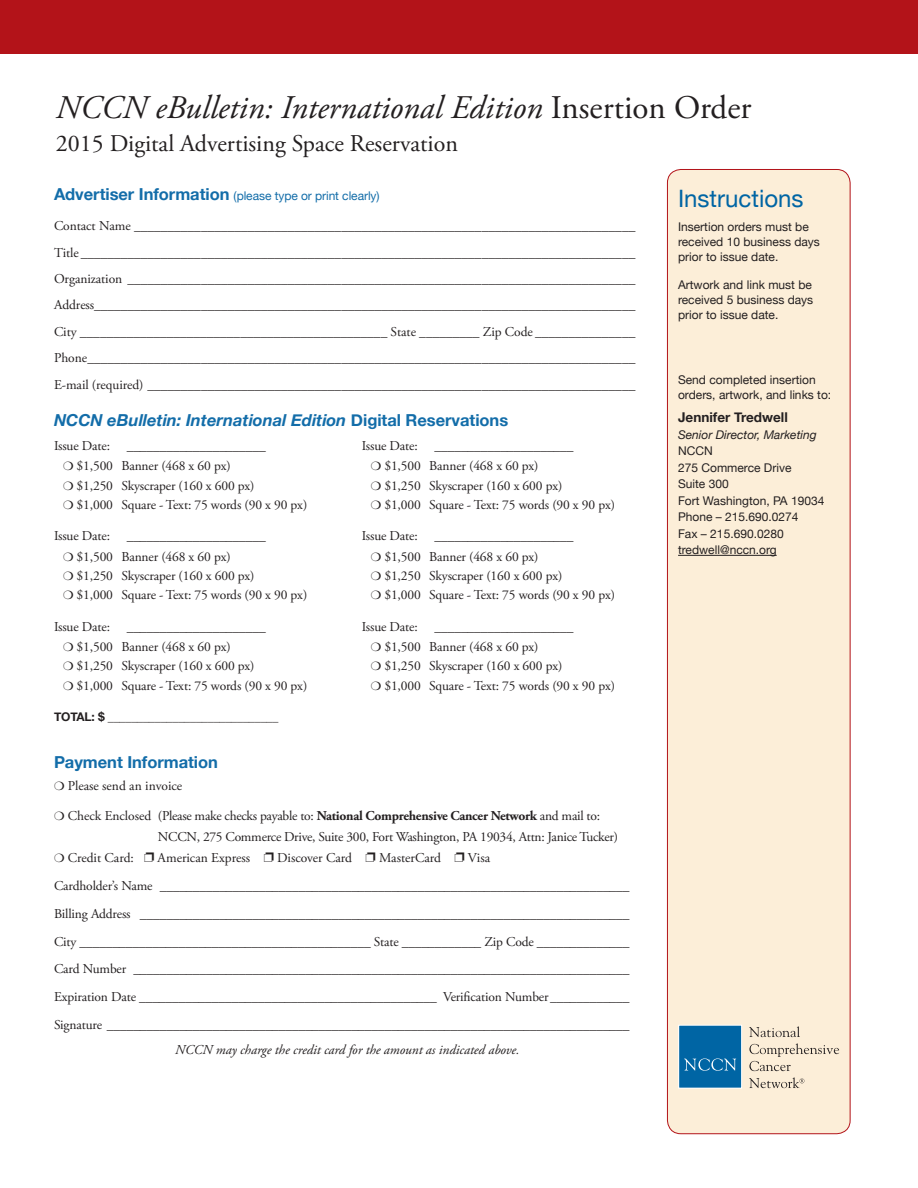
<style>
.page{position:relative;width:918px;height:1188px;background:#fff}
.page>*{position:absolute;margin:0;border:0;box-sizing:border-box;transform-origin:0 0}
.t1{font:italic 33px "Adobe Garamond Pro";color:#231f20}
.t2{font:24px "Adobe Garamond Pro";color:#231f20}
.Head_1{font:24px "Helvetica Neue";color:#0065a4}
.t3{font:italic 700 16.5px "Helvetica Neue";color:#136da9}
.t4{font:700 16.5px "Helvetica Neue";color:#136da9}
.t5{font:13.5px/21px "Adobe Garamond Pro";letter-spacing:-.01em;color:#231f20}
.t6{font:italic 13.5px "Adobe Garamond Pro";color:#231f20}
.t7{font:700 13.5px "Helvetica Neue";color:#231f20}
.t8{font:12px/15px "Helvetica Neue";color:#231f20}
.t9{font:12px "Helvetica Neue";letter-spacing:-.005em;color:#136da9}
.t10{font:italic 12px/16.5px "Helvetica Neue";color:#231f20}
.s1{font-style:normal}
.s2{font-weight:700;font-size:16.5px}
.s3{font-weight:700}
</style>
<div class="page">
<div style="left:667px;top:169px;width:183px;height:965px;background:#fceed8;border-radius:14px"></div>
<div style="left:667px;top:169px;width:183px;height:965px;border:1px solid #b31319;border-radius:14px"></div>
<hr style="left:678px;top:555px;width:99px;height:1px;background:#231f20">
<div style="left:679px;top:1025px;width:63px;height:63px;background:#0065a4"></div>
<div style="left:678px;top:1025px;width:64px;height:63px;border:1px solid #fff"></div>
<svg style="left:684px;top:1058px;width:52px;height:13px"></svg>
<svg style="left:749px;top:1026px;width:51px;height:11px"></svg>
<svg style="left:749px;top:1043px;width:90px;height:28px"></svg>
<svg style="left:749px;top:1077px;width:55px;height:11px"></svg>
<div style="left:0;top:0;width:918px;height:54px;background:#b31319"></div>
<p class="t1" style="left:56px;top:88px;width:697px">NCCN eBulletin: International Edition <span class="s1">Insertion Order</span></p>
<p class="t2" style="left:56px;top:129px;width:404px">2015 Digital Advertising Space Reservation</p>
<p class="Head_1" style="left:678px;top:181px;width:127px">Instructions</p>
<p class="t8" style="left:678px;top:220px;width:143px">Insertion orders must be received 10 business days prior to issue date.</p>
<p class="t8" style="left:678px;top:278px;width:137px;text-align:justify">Artwork and link must be received 5 business days prior to issue date.</p>
<p class="t9" style="left:54px;top:187px;width:327px"><span class="s2">Advertiser Information</span> (please type or print clearly)</p>
<p class="t5" style="left:54px;top:216px;width:583px">Contact Name ___________________________________________________________________________</p>
<p class="t5" style="left:54px;top:242px;width:583px">Title ___________________________________________________________________________________</p>
<p class="t5" style="left:54px;top:269px;width:583px">Organization ____________________________________________________________________________</p>
<p class="t5" style="left:54px;top:295px;width:583px">Address_________________________________________________________________________________</p>
<p class="t5" style="left:54px;top:321px;width:583px">City ______________________________________________ State _________ Zip Code _______________</p>
<p class="t5" style="left:54px;top:348px;width:583px">Phone__________________________________________________________________________________</p>
<p class="t5" style="left:54px;top:374px;width:583px">E-mail (required) _________________________________________________________________________</p>
<p class="t3" style="left:54px;top:407px;width:456px">NCCN eBulletin: International Edition <span class="s1">Digital Reservations</span></p>
<p class="t5" style="left:54px;top:436px;width:213px">Issue Date: _____________________</p>
<p class="t5" style="left:77px;top:456px;width:156px">$1,500 Banner (468 x 60 px)</p>
<p class="t5" style="left:77px;top:475px;width:180px">$1,250 Skyscraper (160 x 600 px)</p>
<p class="t5" style="left:77px;top:495px;width:232px">$1,000 Square - Text: 75 words (90 x 90 px)</p>
<p class="t5" style="left:54px;top:526px;width:213px">Issue Date: _____________________</p>
<p class="t5" style="left:77px;top:546px;width:156px">$1,500 Banner (468 x 60 px)</p>
<p class="t5" style="left:77px;top:566px;width:180px">$1,250 Skyscraper (160 x 600 px)</p>
<p class="t5" style="left:77px;top:585px;width:232px">$1,000 Square - Text: 75 words (90 x 90 px)</p>
<p class="t5" style="left:54px;top:616px;width:213px">Issue Date: _____________________</p>
<p class="t5" style="left:77px;top:637px;width:156px">$1,500 Banner (468 x 60 px)</p>
<p class="t5" style="left:77px;top:656px;width:180px">$1,250 Skyscraper (160 x 600 px)</p>
<p class="t5" style="left:77px;top:675px;width:232px">$1,000 Square - Text: 75 words (90 x 90 px)</p>
<p class="t8" style="left:54px;top:710px;width:226px"><span class="s3">TOTAL: $</span> _____________________________</p>
<p class="t4" style="left:54px;top:749px;width:166px">Payment Information</p>
<p class="t5" style="left:68px;top:776px;width:116px">Please send an invoice</p>
<p class="t5" style="left:158px;top:806px;width:462px;text-indent:-90px">Check Enclosed (Please make checks payable to: <span class="s3">National Comprehensive Cancer Network</span> and mail to:<br>NCCN, 275 Commerce Drive, Suite 300, Fort Washington, PA 19034, Attn: Janice Tucker)</p>
<p class="t5" style="left:68px;top:848px;width:68px">Credit Card:</p>
<p class="t5" style="left:158px;top:848px;width:94px">American Express</p>
<p class="t5" style="left:277px;top:848px;width:76px">Discover Card</p>
<p class="t5" style="left:379px;top:848px;width:63px">MasterCard</p>
<p class="t5" style="left:468px;top:848px;width:24px">Visa</p>
<p class="t5" style="left:54px;top:876px;width:577px">Cardholder’s Name _______________________________________________________________________</p>
<p class="t5" style="left:54px;top:904px;width:577px">Billing Address __________________________________________________________________________</p>
<p class="t5" style="left:54px;top:931px;width:577px">City ____________________________________________ State ____________ Zip Code ______________</p>
<p class="t5" style="left:54px;top:959px;width:577px">Card Number ___________________________________________________________________________</p>
<p class="t5" style="left:54px;top:987px;width:577px">Expiration Date _____________________________________________ Verification Number____________</p>
<p class="t5" style="left:54px;top:1015px;width:577px">Signature _______________________________________________________________________________</p>
<p class="t6" style="left:175px;top:1042px;width:346px">NCCN may charge the credit card for the amount as indicated above.</p>
<p class="t8" style="left:678px;top:373px;width:155px">Send completed insertion orders, artwork, and links to:</p>
<p class="t7" style="left:678px;top:407px;width:111px">Jennifer Tredwell</p>
<p class="t10" style="left:678px;top:427px;width:140px">Senior Director, Marketing<br><span class="s1">NCCN</span></p>
<p class="t8" style="left:678px;top:461px;width:115px">275 Commerce Drive</p>
<p class="t8" style="left:678px;top:477px;width:52px">Suite 300</p>
<p class="t8" style="left:678px;top:494px;width:148px">Fort Washington, PA 19034</p>
<p class="t8" style="left:678px;top:510px;width:122px">Phone – 215.690.0274</p>
<p class="t8" style="left:678px;top:527px;width:107px">Fax – 215.690.0280</p>
<p class="t8" style="left:678px;top:543px;width:100px">tredwell@nccn.org</p>
<p class="t5" style="left:362px;top:436px;width:213px">Issue Date: _____________________</p>
<p class="t5" style="left:384px;top:456px;width:156px">$1,500 Banner (468 x 60 px)</p>
<p class="t5" style="left:384px;top:475px;width:180px">$1,250 Skyscraper (160 x 600 px)</p>
<p class="t5" style="left:384px;top:495px;width:232px">$1,000 Square - Text: 75 words (90 x 90 px)</p>
<p class="t5" style="left:362px;top:526px;width:213px">Issue Date: _____________________</p>
<p class="t5" style="left:384px;top:546px;width:156px">$1,500 Banner (468 x 60 px)</p>
<p class="t5" style="left:384px;top:566px;width:180px">$1,250 Skyscraper (160 x 600 px)</p>
<p class="t5" style="left:384px;top:585px;width:232px">$1,000 Square - Text: 75 words (90 x 90 px)</p>
<p class="t5" style="left:362px;top:616px;width:213px">Issue Date: _____________________</p>
<p class="t5" style="left:384px;top:637px;width:156px">$1,500 Banner (468 x 60 px)</p>
<p class="t5" style="left:384px;top:656px;width:180px">$1,250 Skyscraper (160 x 600 px)</p>
<p class="t5" style="left:384px;top:675px;width:232px">$1,000 Square - Text: 75 words (90 x 90 px)</p>
</div>
